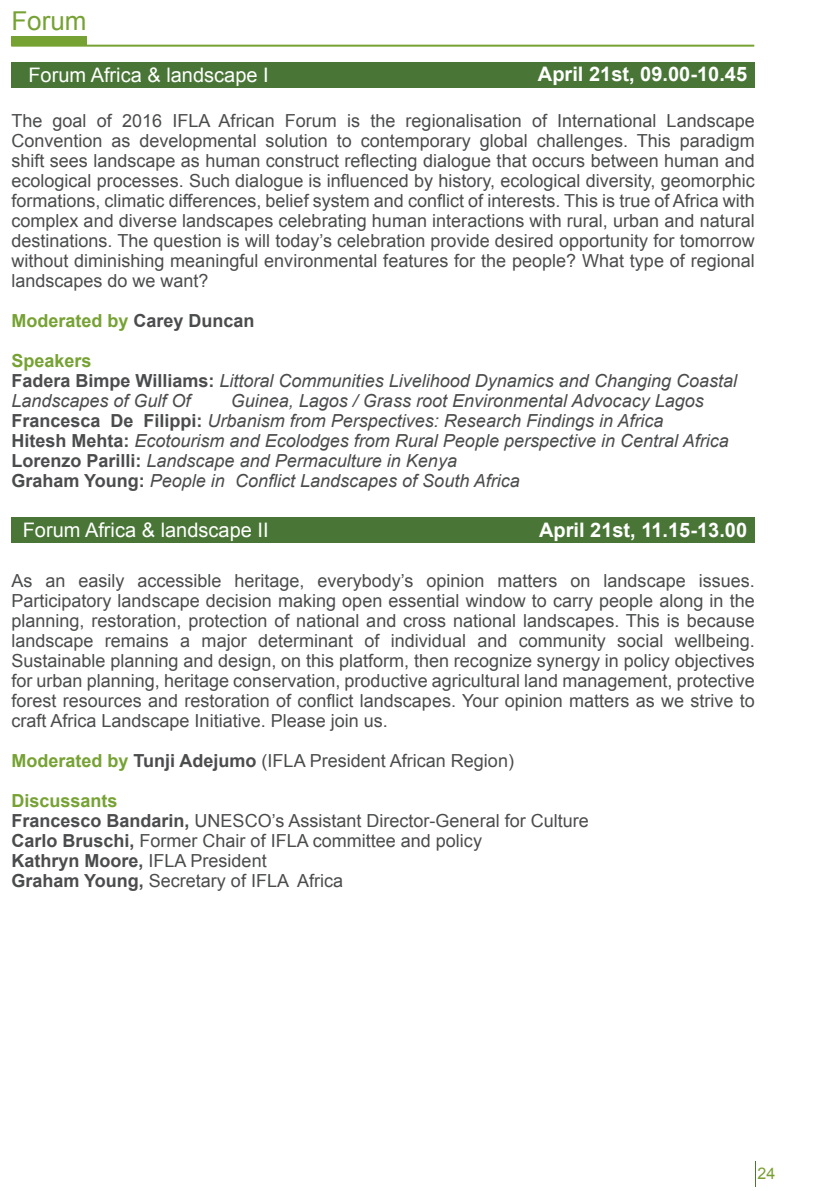
<style>
.page{position:relative;width:840px;height:1191px;background:#fff}
.page>*{position:absolute;margin:0;border:0;box-sizing:border-box;transform-origin:0 0}
.t1{font:26px "Arial";color:#76a233}
.t2{font:20px "Arial";color:#fff}
.t3{font:700 20px "Arial";color:#fff}
.t4{font:18px/20px "Arial";color:#4b4c4d;text-align:justify}
.t5{font:italic 18px/20px "Arial";color:#4b4c4d}
.t6{font:700 18px "Arial";color:#76a233}
.t7{font:700 18px "Arial";color:#4b4c4d}
.t8{font:16px "Arial";color:#79a033}
.s1{color:#4b4c4d}
.s2{font-weight:700;font-style:normal}
.s3{font-weight:700;color:#76a233}
.s4{font-weight:700}
.s5{font-weight:400}
</style>
<div class="page">
<div style="left:11px;top:36px;width:75px;height:10px;background:#76a233"></div>
<hr style="left:11px;top:45px;width:742px;height:2px;background:#76a233">
<div style="left:11px;top:62px;width:743px;height:26px;background:#497636"></div>
<div style="left:11px;top:517px;width:743px;height:26px;background:#497636"></div>
<p class="t1" style="left:11px;top:4px;width:77px">Forum</p>
<p class="t2" style="left:28px;top:61px;width:242px">Forum Africa &amp; landscape I</p>
<p class="t3" style="left:537px;top:61px;width:210px">April 21st, 09.00-10.45</p>
<p class="t4" style="left:11px;top:110px;width:744px">The goal of 2016 IFLA African Forum is the regionalisation of International Landscape Convention as developmental solution to contemporary global challenges. This paradigm shift sees landscape as human construct reflecting dialogue that occurs between human and ecological processes. Such dialogue is influenced by history, ecological diversity, geomorphic formations, climatic differences, belief system and conflict of interests. This is true of Africa with complex and diverse landscapes celebrating human interactions with rural, urban and natural destinations. The question is will today’s celebration provide desired opportunity for tomorrow without diminishing meaningful environmental features for the people? What type of regional landscapes do we want?</p>
<p class="t6" style="left:11px;top:308px;width:245px">Moderated by <span class="s1">Carey Duncan</span></p>
<p class="t6" style="left:11px;top:348px;width:82px">Speakers</p>
<p class="t5" style="left:11px;top:370px;width:727px"><span class="s2">Fadera Bimpe Williams:</span> Littoral Communities Livelihood Dynamics and Changing Coastal<br>Landscapes of Gulf Of</p>
<p class="t5" style="left:230px;top:390px;width:474px">Guinea, Lagos / Grass root Environmental Advocacy Lagos</p>
<p class="t5" style="left:11px;top:410px;width:653px"><span class="s2">Francesca De Filippi:</span> Urbanism from Perspectives: Research Findings in Africa</p>
<p class="t5" style="left:11px;top:430px;width:718px"><span class="s2">Hitesh Mehta:</span> Ecotourism and Ecolodges from Rural People perspective in Central Africa</p>
<p class="t5" style="left:11px;top:450px;width:447px"><span class="s2">Lorenzo Parilli:</span> Landscape and Permaculture in Kenya</p>
<p class="t5" style="left:11px;top:470px;width:509px"><span class="s2">Graham Young:</span> People in Conflict Landscapes of South Africa</p>
<p class="t2" style="left:23px;top:517px;width:247px">Forum Africa &amp; landscape II</p>
<p class="t3" style="left:538px;top:516px;width:209px">April 21st, 11.15-13.00</p>
<p class="t4" style="left:11px;top:570px;width:744px">As an easily accessible heritage, everybody’s opinion matters on landscape issues.<br>Participatory landscape decision making open essential window to carry people along in the planning, restoration, protection of national and cross national landscapes. This is because landscape remains a major determinant of individual and community social wellbeing.<br>Sustainable planning and design, on this platform, then recognize synergy in policy objectives for urban planning, heritage conservation, productive agricultural land management, protective forest resources and restoration of conflict landscapes. Your opinion matters as we strive to craft Africa Landscape Initiative. Please join us.</p>
<p class="t4" style="left:11px;top:750px;width:504px"><span class="s3">Moderated by</span> <span class="s4">Tunji Adejumo</span> (IFLA President African Region)</p>
<p class="t6" style="left:11px;top:788px;width:108px">Discussants</p>
<p class="t4" style="left:11px;top:810px;width:578px"><span class="s4">Francesco Bandarin,</span> UNESCO’s Assistant Director-General for Culture</p>
<p class="t4" style="left:11px;top:830px;width:472px"><span class="s4">Carlo Bruschi,</span> Former Chair of IFLA committee and policy</p>
<p class="t7" style="left:11px;top:848px;width:257px">Kathryn Moore, <span class="s5">IFLA President</span></p>
<p class="t4" style="left:11px;top:870px;width:333px"><span class="s4">Graham Young,</span> Secretary of IFLA Africa</p>
<p class="t8" style="left:757px;top:1162px;width:19px">24</p>
</div>
